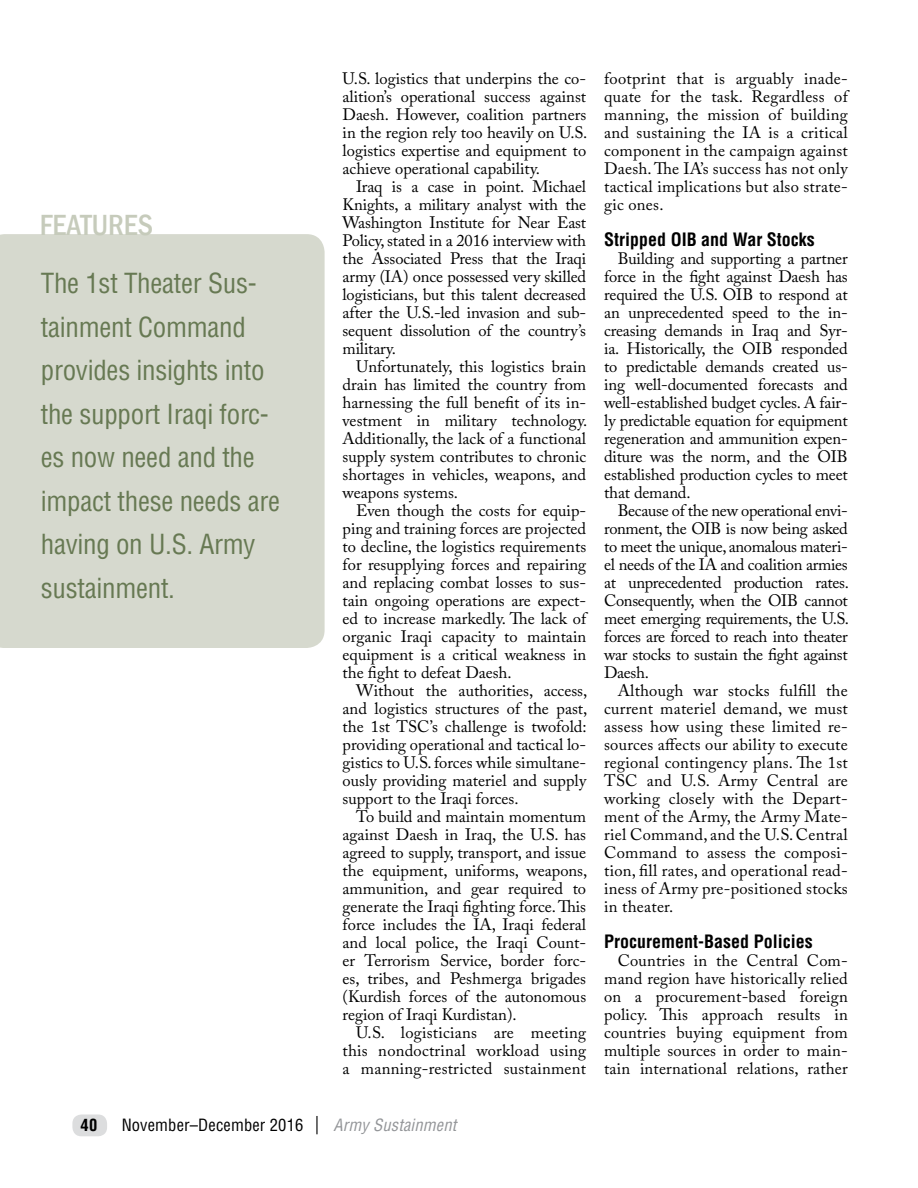
<style>
.page{position:relative;width:918px;height:1188px;background:#fff}
.page>*{position:absolute;margin:0;border:0;box-sizing:border-box;transform-origin:0 0}
.t1{font:500 condensed 30px "Franklin Gothic";color:#c6cbbb}
.t2{font:condensed 27px/43.5px "Helvetica LT Std";letter-spacing:-.01em;color:#677953}
.t3{font:700 condensed 18px "Helvetica LT Std";color:#000}
.t4{font:16.5px/18px "Adobe Caslon Pro";color:#000;text-align:justify}
.t5{font:condensed 16.5px "Helvetica LT Std";letter-spacing:.01em;color:#000}
.t6{font:italic condensed 16.5px "Helvetica LT Std";letter-spacing:.01em;color:#939598}
.t7{font:700 condensed 16.5px "Helvetica LT Std";color:#000}
</style>
<div class="page">
<div style="left:0;top:234px;width:325px;height:414px;background:#d6d9ce"></div>
<svg style="left:316px;top:1116px;width:2px;height:18px"></svg>
<div style="left:72px;top:1114px;width:35px;height:22px;background:#dcddde;border-radius:9px"></div>
<h1 class="t1" style="left:40px;top:205px;width:115px">FEATURES</h1>
<h2 class="t2" style="left:41px;top:262px;width:241px">The 1st Theater Sus&shy;tainment Command provides insights into the support Iraqi forc&shy;es now need and the impact these needs are having on U.S. Army sustainment.</h2>
<p class="t4" style="left:343px;top:69px;width:246px">U.S. logistics that underpins the co&shy;alition’s operational success against Daesh. However, coalition partners in the region rely too heavily on U.S. logistics expertise and equipment to achieve operational capability.</p>
<p class="t4" style="left:343px;top:177px;width:245px;text-indent:13px">Iraq is a case in point. Michael Knights, a military analyst with the Washington Institute for Near East Policy, stated in a 2016 interview with the Associated Press that the Iraqi army (IA) once possessed very skilled logisticians, but this talent decreased after the U.S.-led invasion and sub&shy;sequent dissolution of the country’s military.</p>
<p class="t4" style="left:343px;top:357px;width:246px;text-indent:13px">Unfortunately, this logistics brain drain has limited the country from harnessing the full benefit of its in&shy;vestment in military technology.<br>Additionally, the lack of a functional supply system contributes to chronic shortages in vehicles, weapons, and weapons systems.</p>
<p class="t4" style="left:343px;top:501px;width:245px;text-indent:13px">Even though the costs for equip&shy;ping and training forces are projected to decline, the logistics requirements for resupplying forces and repairing and replacing combat losses to sus&shy;tain ongoing operations are expect&shy;ed to increase markedly. The lack of organic Iraqi capacity to maintain equipment is a critical weakness in the fight to defeat Daesh.</p>
<p class="t4" style="left:343px;top:681px;width:246px;text-indent:13px">Without the authorities, access, and logistics structures of the past, the 1st TSC’s challenge is twofold: providing operational and tactical lo&shy;gistics to U.S. forces while simultane&shy;ously providing materiel and supply support to the Iraqi forces.</p>
<p class="t4" style="left:343px;top:807px;width:246px;text-indent:13px">To build and maintain momentum against Daesh in Iraq, the U.S. has agreed to supply, transport, and issue the equipment, uniforms, weapons, ammunition, and gear required to generate the Iraqi fighting force. This force includes the IA, Iraqi federal and local police, the Iraqi Count&shy;er Terrorism Service, border forc&shy;es, tribes, and Peshmerga brigades (Kurdish forces of the autonomous region of Iraqi Kurdistan).</p>
<p class="t4" style="left:343px;top:1024px;width:245px;text-indent:13px">U.S. logisticians are meeting this nondoctrinal workload using a manning-restricted sustainment</p>
<p class="t4" style="left:604px;top:70px;width:245px">footprint that is arguably inade&shy;quate for the task. Regardless of manning, the mission of building and sustaining the IA is a critical component in the campaign against Daesh. The IA’s success has not only tactical implications but also strate&shy;gic ones.</p>
<p class="t3" style="left:604px;top:228px;width:212px">Stripped OIB and War Stocks</p>
<p class="t4" style="left:604px;top:249px;width:245px;text-indent:13px">Building and supporting a partner force in the fight against Daesh has required the U.S. OIB to respond at an unprecedented speed to the in&shy;creasing demands in Iraq and Syr&shy;ia. Historically, the OIB responded to predictable demands created us&shy;ing well-documented forecasts and well-established budget cycles. A fair&shy;ly predictable equation for equipment regeneration and ammunition expen&shy;diture was the norm, and the OIB established production cycles to meet that demand.</p>
<p class="t4" style="left:604px;top:501px;width:246px;text-indent:13px">Because of the new operational envi&shy;ronment, the OIB is now being asked to meet the unique, anomalous materi&shy;el needs of the IA and coalition armies at unprecedented production rates.<br>Consequently, when the OIB cannot meet emerging requirements, the U.S. forces are forced to reach into theater war stocks to sustain the fight against Daesh.</p>
<p class="t4" style="left:604px;top:681px;width:245px;text-indent:13px">Although war stocks fulfill the current materiel demand, we must assess how using these limited re&shy;sources affects our ability to execute regional contingency plans. The 1st TSC and U.S. Army Central are working closely with the Depart&shy;ment of the Army, the Army Mate&shy;riel Command, and the U.S. Central Command to assess the composi&shy;tion, fill rates, and operational read&shy;iness of Army pre-positioned stocks in theater.</p>
<p class="t3" style="left:604px;top:930px;width:210px">Procurement-Based Policies</p>
<p class="t4" style="left:604px;top:951px;width:245px;text-indent:13px">Countries in the Central Com&shy;mand region have historically relied on a procurement-based foreign policy. This approach results in countries buying equipment from multiple sources in order to main&shy;tain international relations, rather</p>
<p class="t7" style="left:81px;top:1115px;width:18px">40</p>
<p class="t5" style="left:122px;top:1115px;width:183px">November–December 2016</p>
<p class="t6" style="left:333px;top:1115px;width:125px">Army Sustainment</p>
</div>
